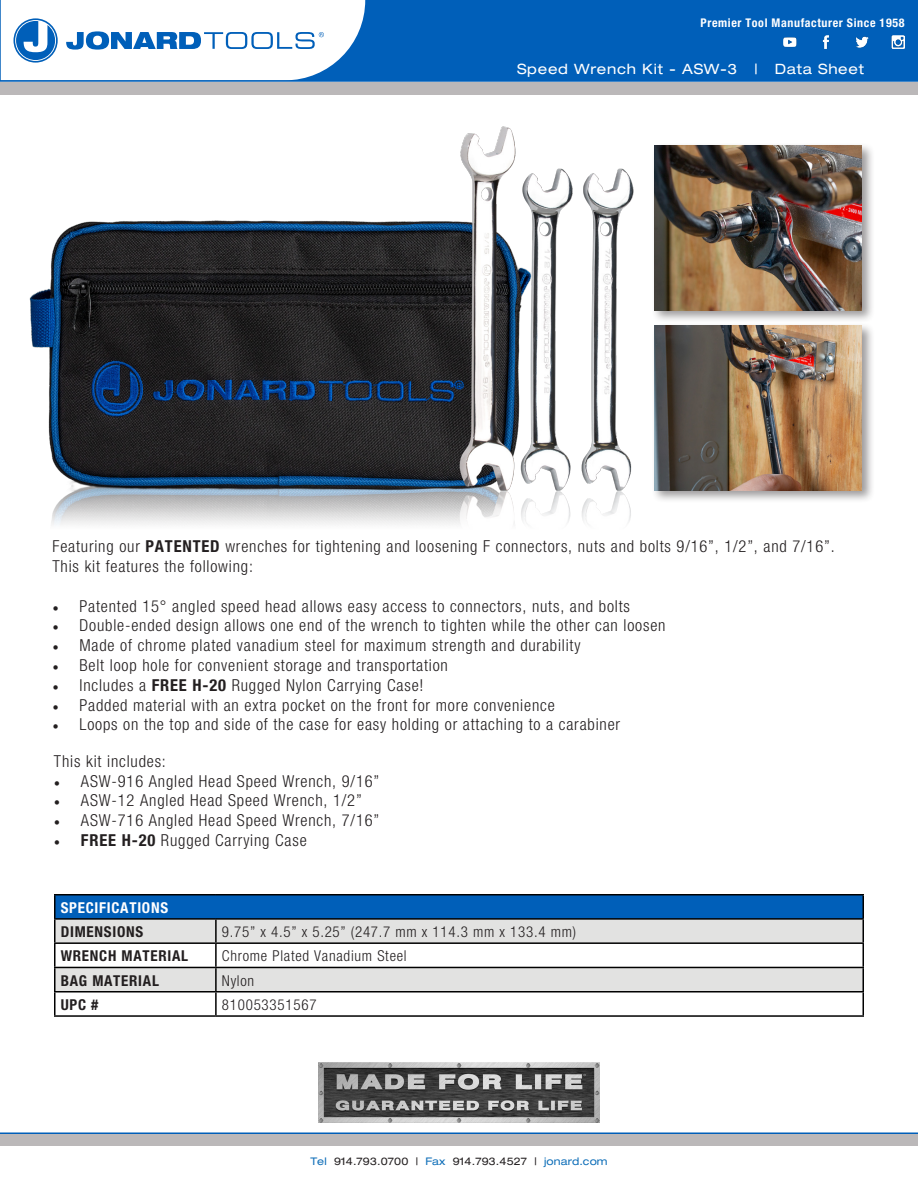
<style>
.page{position:relative;width:918px;height:1188px;background:#fff}
.page>*{position:absolute;margin:0;border:0;box-sizing:border-box;transform-origin:0 0}
.t1{font:300 condensed 16.5px/19.8px "Helvetica Neue";letter-spacing:.05em;color:#231f20}
.t2{font:300 condensed 15px "Helvetica Neue";letter-spacing:.05em;color:#231f20}
.t3{font:700 condensed 15px "Helvetica Neue";letter-spacing:.05em;color:#231f20}
.t4{font:700 condensed 15px "Helvetica Neue";letter-spacing:.05em;color:#fff}
.t5{font:expanded 14.25px "Helvetica Neue";letter-spacing:.05em;color:#fff}
.t6{font:700 condensed 12px "Helvetica Neue";letter-spacing:.05em;color:#fff}
.t7{font:expanded 10.5px "Helvetica Neue";letter-spacing:.01em;color:#231f20}
.s1{font-weight:700}
.s2{font-family:"Minion Pro";font-weight:400;font-stretch:normal}
.s3{color:#0e6eb8}
</style>
<div class="page">
<div style="left:1px;top:0;width:917px;height:81px;background:#005fb9"></div>
<div style="left:0;top:82px;width:918px;height:12px;background:#bbb8b9"></div>
<div style="left:0;top:1134px;width:918px;height:12px;background:#bbb8b9"></div>
<img style="left:319px;top:1062px;width:280px;height:60px">
<hr style="left:0;top:1132px;width:918px;height:2px;background:#005fb9">
<svg style="left:1px;top:0;width:364px;height:80px;background:#d9e7f4"></svg>
<hr style="left:0;top:80px;width:918px;height:2px;background:#005fb9">
<img style="left:783px;top:35px;width:122px;height:14px">
<div style="left:55px;top:895px;width:808px;height:24px;background:#005fb9"></div>
<svg style="left:56px;top:920px;width:806px;height:71px;fill:#e2e2e1"></svg>
<hr style="left:54px;top:920px;width:2px;height:22px;background:#000">
<hr style="left:54px;top:942px;width:162px;height:2px;background:#000">
<hr style="left:54px;top:944px;width:2px;height:23px;background:#000">
<hr style="left:54px;top:967px;width:162px;height:1px;background:#000">
<hr style="left:54px;top:968px;width:2px;height:23px;background:#000">
<hr style="left:54px;top:991px;width:162px;height:2px;background:#000">
<hr style="left:54px;top:993px;width:2px;height:22px;background:#000">
<hr style="left:54px;top:1015px;width:162px;height:2px;background:#000">
<hr style="left:215px;top:920px;width:2px;height:22px;background:#000">
<hr style="left:862px;top:920px;width:2px;height:22px;background:#000">
<hr style="left:216px;top:942px;width:648px;height:2px;background:#000">
<hr style="left:215px;top:944px;width:2px;height:23px;background:#000">
<hr style="left:862px;top:944px;width:2px;height:23px;background:#000">
<hr style="left:216px;top:967px;width:648px;height:1px;background:#000">
<hr style="left:215px;top:968px;width:2px;height:23px;background:#000">
<hr style="left:862px;top:968px;width:2px;height:23px;background:#000">
<hr style="left:216px;top:991px;width:648px;height:2px;background:#000">
<hr style="left:215px;top:993px;width:2px;height:22px;background:#000">
<hr style="left:862px;top:993px;width:2px;height:22px;background:#000">
<hr style="left:216px;top:1015px;width:648px;height:2px;background:#000">
<hr style="left:54px;top:894px;width:162px;height:2px;background:#000">
<hr style="left:54px;top:896px;width:2px;height:22px;background:#000">
<hr style="left:216px;top:894px;width:648px;height:2px;background:#000">
<hr style="left:862px;top:896px;width:2px;height:22px;background:#000">
<hr style="left:54px;top:918px;width:162px;height:2px;background:#000">
<hr style="left:216px;top:918px;width:648px;height:2px;background:#000">
<img style="left:30px;top:126px;width:604px;height:399px">
<div style="left:651px;top:322px;width:224px;height:182px;background:#231f20;opacity:.45"></div>
<img style="left:654px;top:325px;width:208px;height:166px">
<div style="left:651px;top:142px;width:224px;height:182px;background:#231f20;opacity:.45"></div>
<img style="left:654px;top:145px;width:208px;height:166px">
<p class="t6" style="left:701px;top:15px;width:205px">Premier Tool Manufacturer Since 1958</p>
<p class="t5" style="left:517px;top:60px;width:348px">Speed Wrench Kit - ASW-3 | Data Sheet</p>
<p class="t1" style="left:52px;top:536px;width:784px">Featuring our <span class="s1">PATENTED</span> wrenches for tightening and loosening F connectors, nuts and bolts 9/16”, 1/2”, and 7/16”.<br>This kit features the following:</p>
<p class="t1" style="left:52px;top:596px;width:579px"><span class="s2">•</span> Patented 15° angled speed head allows easy access to connectors, nuts, and bolts</p>
<p class="t1" style="left:52px;top:615px;width:615px"><span class="s2">•</span> Double-ended design allows one end of the wrench to tighten while the other can loosen</p>
<p class="t1" style="left:52px;top:635px;width:530px"><span class="s2">•</span> Made of chrome plated vanadium steel for maximum strength and durability</p>
<p class="t1" style="left:52px;top:655px;width:397px"><span class="s2">•</span> Belt loop hole for convenient storage and transportation</p>
<p class="t1" style="left:52px;top:675px;width:373px"><span class="s2">•</span> Includes a <span class="s1">FREE H-20</span> Rugged Nylon Carrying Case!</p>
<p class="t1" style="left:52px;top:695px;width:504px"><span class="s2">•</span> Padded material with an extra pocket on the front for more convenience</p>
<p class="t1" style="left:52px;top:714px;width:569px"><span class="s2">•</span> Loops on the top and side of the case for easy holding or attaching to a carabiner</p>
<p class="t1" style="left:54px;top:751px;width:113px">This kit includes:</p>
<p class="t1" style="left:54px;top:771px;width:327px"><span class="s2">•</span> ASW-916 Angled Head Speed Wrench, 9/16”</p>
<p class="t1" style="left:54px;top:791px;width:309px"><span class="s2">•</span> ASW-12 Angled Head Speed Wrench, 1/2”</p>
<p class="t1" style="left:54px;top:810px;width:327px"><span class="s2">•</span> ASW-716 Angled Head Speed Wrench, 7/16”</p>
<p class="t1" style="left:54px;top:830px;width:254px"><span class="s2">•</span> <span class="s1">FREE H-20</span> Rugged Carrying Case</p>
<p class="t4" style="left:61px;top:898px;width:109px">SPECIFICATIONS</p>
<p class="t3" style="left:61px;top:923px;width:84px">DIMENSIONS</p>
<p class="t2" style="left:222px;top:923px;width:356px">9.75” x 4.5” x 5.25” (247.7 mm x 114.3 mm x 133.4 mm)</p>
<p class="t3" style="left:61px;top:947px;width:129px">WRENCH MATERIAL</p>
<p class="t2" style="left:222px;top:948px;width:186px">Chrome Plated Vanadium Steel</p>
<p class="t3" style="left:61px;top:971px;width:100px">BAG MATERIAL</p>
<p class="t2" style="left:222px;top:972px;width:34px">Nylon</p>
<p class="t3" style="left:61px;top:995px;width:39px">UPC #</p>
<p class="t2" style="left:222px;top:996px;width:96px">810053351567</p>
<p class="t7" style="left:310px;top:1155px;width:299px"><span class="s3">Tel</span> 914.793.0700 | <span class="s3">Fax</span> 914.793.4527 | <span class="s3">jonard.com</span></p>
</div>
